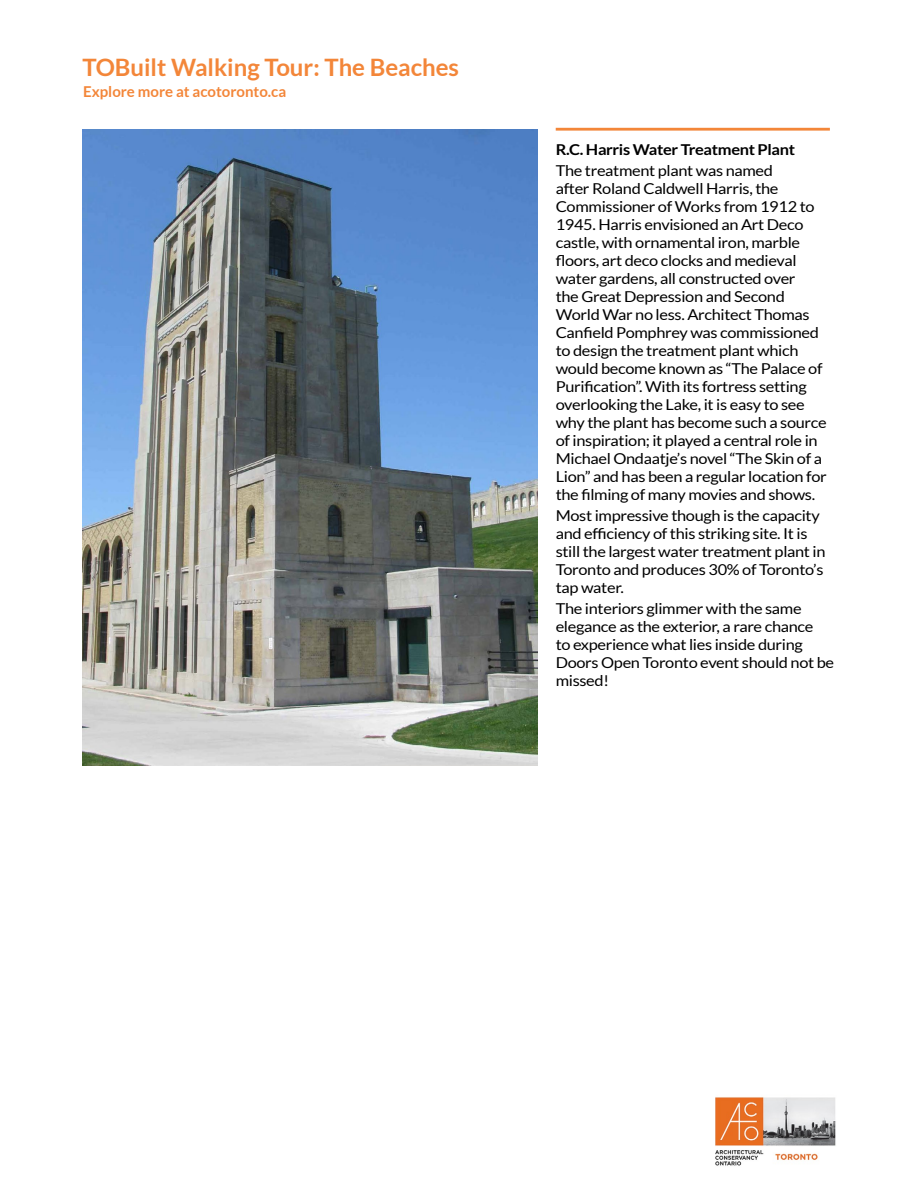
<style>
.page{position:relative;width:918px;height:1188px;background:#fff}
.page>*{position:absolute;margin:0;border:0;box-sizing:border-box;transform-origin:0 0}
.t1{font:700 24px "Lato";color:#f38639}
.t2{font:15px/18px "Lato";letter-spacing:-.02em;color:#000;scale:1.09 1}
.t3{font:700 15px "Lato";letter-spacing:-.02em;color:#000;scale:1.09 1}
.t4{font:700 15px "Lato";color:#f38639}
</style>
<div class="page">
<img style="left:716px;top:1097px;width:120px;height:69px">
<img style="left:82px;top:129px;width:456px;height:637px">
<hr style="left:556px;top:128px;width:274px;height:3px;background:#f38639">
<h1 class="t1" style="left:82px;top:54px;width:378px">TOBuilt Walking Tour: The Beaches</h1>
<p class="t4" style="left:83px;top:83px;width:205px">Explore more at acotoronto.ca</p>
<p class="t3" style="left:556px;top:141px;width:221px">R.C. Harris Water Treatment Plant</p>
<p class="t2" style="left:556px;top:161px;width:250px">The treatment plant was named<br>after Roland Caldwell Harris, the Commissioner of Works from 1912 to 1945. Harris envisioned an Art Deco castle, with ornamental iron, marble floors, art deco clocks and medieval water gardens, all constructed over<br>the Great Depression and Second World War no less. Architect Thomas Canfield Pomphrey was commissioned to design the treatment plant which would become known as “The Palace of Purification”. With its fortress setting overlooking the Lake, it is easy to see why the plant has become such a source of inspiration; it played a central role in Michael Ondaatje’s novel “The Skin of a Lion” and has been a regular location for the filming of many movies and shows.</p>
<p class="t2" style="left:556px;top:506px;width:249px">Most impressive though is the capacity and efficiency of this striking site. It is still the largest water treatment plant in Toronto and produces 30% of Toronto’s tap water.</p>
<p class="t2" style="left:556px;top:599px;width:257px">The interiors glimmer with the same elegance as the exterior, a rare chance<br>to experience what lies inside during<br>Doors Open Toronto event should not be missed!</p>
</div>
